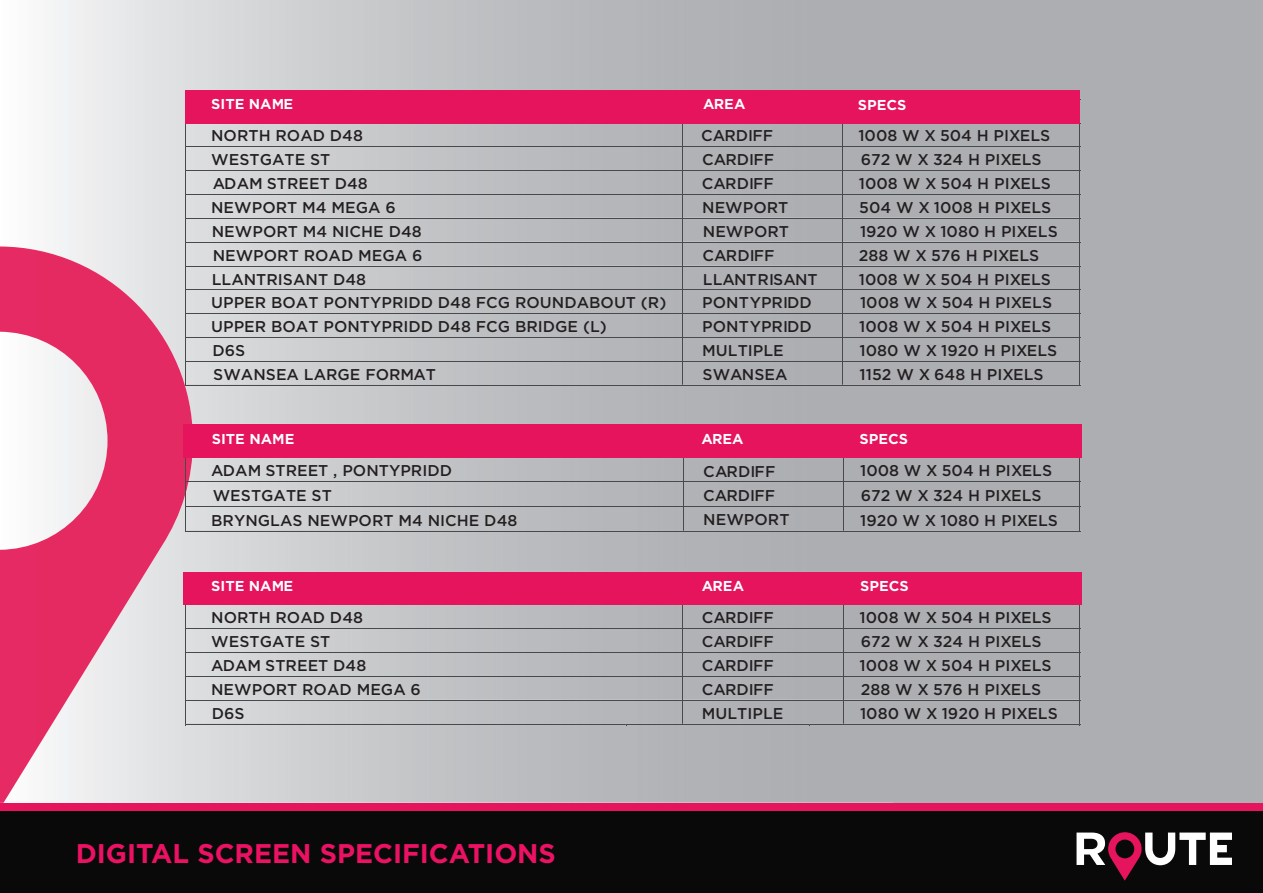
<style>
.page{position:relative;width:1263px;height:893px;background:#fff}
.page>*{position:absolute;margin:0;border:0;box-sizing:border-box;transform-origin:0 0}
.t1{font:700 27px "Gotham";color:#eb1163}
.t2{font:500 15px/23.9px "Gotham S Sm";color:#231f20}
.t3{font:700 13.8px "Gotham S Sm";color:#fff}
</style>
<div class="page">
<img style="left:49px;top:0;width:845px;height:480px">
<div style="left:894px;top:0;width:369px;height:803px;background:#adaeb2"></div>
<img style="left:193px;top:480px;width:703px;height:323px">
<div style="left:0;top:806px;width:1263px;height:87px;background:#080908"></div>
<svg style="left:1076px;top:832px;width:156px;height:49px"></svg>
<div style="left:0;top:803px;width:1263px;height:7px;background:#e5145d"></div>
<img style="left:0;top:246px;width:193px;height:557px">
<hr style="left:186px;top:146px;width:893px;height:1px;background:#48494a">
<hr style="left:186px;top:170px;width:893px;height:1px;background:#48494a">
<hr style="left:186px;top:194px;width:893px;height:1px;background:#48494a">
<hr style="left:186px;top:218px;width:893px;height:1px;background:#48494a">
<hr style="left:186px;top:242px;width:893px;height:1px;background:#48494a">
<hr style="left:186px;top:266px;width:893px;height:1px;background:#48494a">
<hr style="left:186px;top:289px;width:893px;height:1px;background:#48494a">
<hr style="left:186px;top:313px;width:893px;height:1px;background:#48494a">
<hr style="left:186px;top:337px;width:893px;height:1px;background:#48494a">
<hr style="left:186px;top:361px;width:893px;height:1px;background:#48494a">
<hr style="left:185px;top:99px;width:1px;height:287px;background:#48494a">
<hr style="left:682px;top:124px;width:1px;height:261px;background:#48494a">
<hr style="left:842px;top:124px;width:1px;height:261px;background:#48494a">
<hr style="left:186px;top:385px;width:894px;height:1px;background:#48494a">
<hr style="left:1079px;top:100px;width:1px;height:286px;background:#48494a">
<hr style="left:186px;top:481px;width:893px;height:1px;background:#48494a">
<hr style="left:186px;top:506px;width:893px;height:1px;background:#48494a">
<hr style="left:185px;top:433px;width:1px;height:99px;background:#48494a">
<hr style="left:683px;top:457px;width:1px;height:74px;background:#48494a">
<hr style="left:842px;top:457px;width:1px;height:74px;background:#48494a">
<hr style="left:186px;top:531px;width:894px;height:1px;background:#48494a">
<hr style="left:1079px;top:434px;width:1px;height:98px;background:#48494a">
<hr style="left:186px;top:628px;width:893px;height:1px;background:#48494a">
<hr style="left:186px;top:652px;width:893px;height:1px;background:#48494a">
<hr style="left:186px;top:676px;width:893px;height:1px;background:#48494a">
<hr style="left:186px;top:700px;width:893px;height:1px;background:#48494a">
<hr style="left:185px;top:580px;width:1px;height:145px;background:#48494a">
<hr style="left:682px;top:604px;width:1px;height:120px;background:#48494a">
<hr style="left:842px;top:604px;width:1px;height:120px;background:#48494a">
<hr style="left:186px;top:724px;width:894px;height:1px;background:#48494a">
<hr style="left:1079px;top:581px;width:1px;height:144px;background:#48494a">
<div style="left:185px;top:90px;width:895px;height:34px;background:#e5145d"></div>
<div style="left:183px;top:424px;width:899px;height:33px;background:#e5145d"></div>
<div style="left:183px;top:572px;width:899px;height:32px;background:#e5145d"></div>
<p class="t3" style="left:211px;top:95px;width:84px">SITE NAME</p>
<p class="t3" style="left:703px;top:95px;width:44px">AREA</p>
<p class="t3" style="left:858px;top:95px;width:50px">SPECS</p>
<p class="t2" style="left:858px;top:124px;width:201px">1008 W X 504 H PIXELS<br>672 W X 324 H PIXELS<br>1008 W X 504 H PIXELS<br>504 W X 1008 H PIXELS<br>1920 W X 1080 H PIXELS<br>288 W X 576 H PIXELS<br>1008 W X 504 H PIXELS<br>1008 W X 504 H PIXELS<br>1008 W X 504 H PIXELS<br>1080 W X 1920 H PIXELS<br>1152 W X 648 H PIXELS</p>
<p class="t2" style="left:211px;top:124px;width:457px">NORTH ROAD D48<br>WESTGATE ST<br>ADAM STREET D48<br>NEWPORT M4 MEGA 6<br>NEWPORT M4 NICHE D48<br>NEWPORT ROAD MEGA 6<br>LLANTRISANT D48<br>UPPER BOAT PONTYPRIDD D48 FCG ROUNDABOUT (R)<br>UPPER BOAT PONTYPRIDD D48 FCG BRIDGE (L)<br>D6S<br>SWANSEA LARGE FORMAT</p>
<p class="t2" style="left:701px;top:124px;width:118px">CARDIFF<br>CARDIFF<br>CARDIFF<br>NEWPORT<br>NEWPORT<br>CARDIFF<br>LLANTRISANT<br>PONTYPRIDD<br>PONTYPRIDD<br>MULTIPLE<br>SWANSEA</p>
<p class="t3" style="left:212px;top:429px;width:84px">SITE NAME</p>
<p class="t3" style="left:701px;top:429px;width:44px">AREA</p>
<p class="t3" style="left:860px;top:429px;width:50px">SPECS</p>
<p class="t2" style="left:211px;top:459px;width:242px">ADAM STREET , PONTYPRIDD</p>
<p class="t2" style="left:860px;top:459px;width:194px">1008 W X 504 H PIXELS</p>
<p class="t2" style="left:213px;top:484px;width:121px">WESTGATE ST</p>
<p class="t2" style="left:861px;top:484px;width:182px">672 W X 324 H PIXELS</p>
<p class="t2" style="left:211px;top:508px;width:308px">BRYNGLAS NEWPORT M4 NICHE D48</p>
<p class="t2" style="left:860px;top:508px;width:199px">1920 W X 1080 H PIXELS</p>
<p class="t2" style="left:703px;top:460px;width:88px">CARDIFF<br>CARDIFF<br>NEWPORT</p>
<p class="t3" style="left:211px;top:576px;width:84px">SITE NAME</p>
<p class="t3" style="left:702px;top:576px;width:44px">AREA</p>
<p class="t3" style="left:860px;top:576px;width:50px">SPECS</p>
<p class="t2" style="left:211px;top:606px;width:153px">NORTH ROAD D48</p>
<p class="t2" style="left:702px;top:606px;width:74px">CARDIFF</p>
<p class="t2" style="left:860px;top:606px;width:194px">1008 W X 504 H PIXELS</p>
<p class="t2" style="left:211px;top:630px;width:121px">WESTGATE ST</p>
<p class="t2" style="left:702px;top:630px;width:74px">CARDIFF</p>
<p class="t2" style="left:861px;top:630px;width:182px">672 W X 324 H PIXELS</p>
<p class="t2" style="left:211px;top:653px;width:157px">ADAM STREET D48</p>
<p class="t2" style="left:702px;top:653px;width:74px">CARDIFF</p>
<p class="t2" style="left:859px;top:653px;width:194px">1008 W X 504 H PIXELS</p>
<p class="t2" style="left:211px;top:677px;width:211px">NEWPORT ROAD MEGA 6</p>
<p class="t2" style="left:702px;top:677px;width:74px">CARDIFF</p>
<p class="t2" style="left:861px;top:677px;width:182px">288 W X 576 H PIXELS</p>
<p class="t2" style="left:212px;top:701px;width:34px">D6S</p>
<p class="t2" style="left:702px;top:701px;width:83px">MULTIPLE</p>
<p class="t2" style="left:860px;top:701px;width:199px">1080 W X 1920 H PIXELS</p>
<h1 class="t1" style="left:76px;top:838px;width:482px">DIGITAL SCREEN SPECIFICATIONS</h1>
</div>
